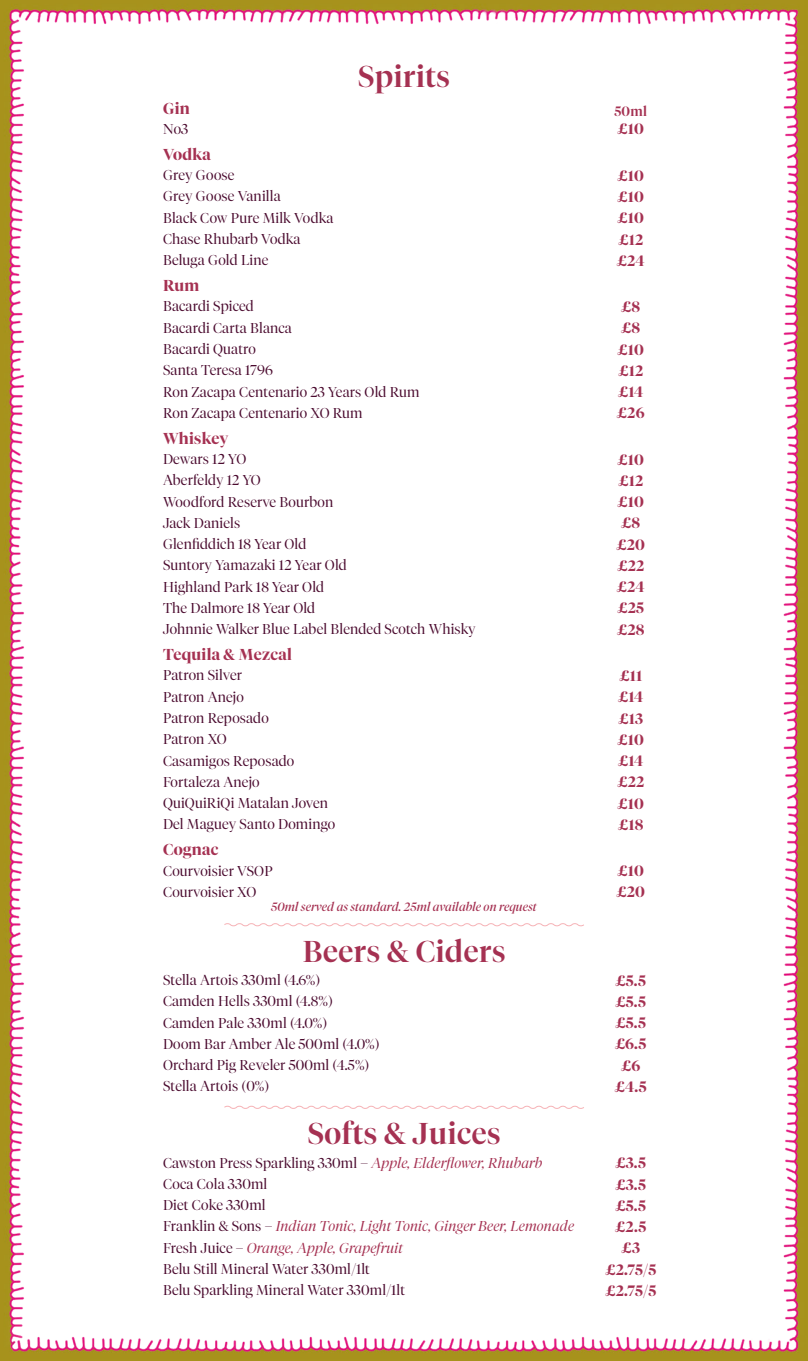
<style>
.page{position:relative;width:808px;height:1361px;background:#fff}
.page>*{position:absolute;margin:0;border:0;box-sizing:border-box;transform-origin:0 0}
.t1{font:500 30px "Tiempos Fine";letter-spacing:.02em;color:#a53152}
.t2{font:600 15.75px "Tiempos Fine";letter-spacing:.02em;color:#a53152}
.t3{font:600 15px "Tiempos Fine";letter-spacing:.02em;color:#a53152}
.t4{font:300 14.25px "Tiempos Fine";letter-spacing:.01em;color:#4b0b2f}
.t5{font:italic 300 14.25px "Tiempos Fine";letter-spacing:.01em;color:#a53152}
.t6{font:500 13.5px "Tiempos Fine";color:#a53152}
.t7{font:italic 12px "Tiempos Fine";letter-spacing:.005em;color:#a53152}
.s1{font-style:italic;color:#a53152}
.s2{font-style:normal;color:#4b0b2f}
</style>
<div class="page">
<img style="left:0;top:0;width:808px;height:1361px">
<svg style="left:223px;top:922px;width:362px;height:5px"></svg>
<svg style="left:223px;top:1104px;width:362px;height:6px"></svg>
<h1 class="t1" style="left:358px;top:58px;width:93px">Spirits</h1>
<p class="t2" style="left:163px;top:99px;width:28px">Gin</p>
<p class="t6" style="left:614px;top:103px;width:34px">50ml</p>
<p class="t4" style="left:163px;top:120px;width:27px">No3</p>
<p class="t3" style="left:617px;top:120px;width:28px">£10</p>
<p class="t2" style="left:163px;top:145px;width:49px">Vodka</p>
<p class="t4" style="left:163px;top:167px;width:73px">Grey Goose</p>
<p class="t3" style="left:617px;top:166px;width:28px">£10</p>
<p class="t4" style="left:163px;top:188px;width:119px">Grey Goose Vanilla</p>
<p class="t3" style="left:617px;top:188px;width:28px">£10</p>
<p class="t4" style="left:163px;top:209px;width:172px">Black Cow Pure Milk Vodka</p>
<p class="t3" style="left:617px;top:209px;width:28px">£10</p>
<p class="t4" style="left:163px;top:230px;width:139px">Chase Rhubarb Vodka</p>
<p class="t3" style="left:618px;top:230px;width:26px">£12</p>
<p class="t4" style="left:163px;top:252px;width:107px">Beluga Gold Line</p>
<p class="t3" style="left:617px;top:251px;width:30px">£24</p>
<p class="t2" style="left:163px;top:276px;width:38px">Rum</p>
<p class="t4" style="left:163px;top:298px;width:92px">Bacardi Spiced</p>
<p class="t3" style="left:621px;top:298px;width:21px">£8</p>
<p class="t4" style="left:163px;top:319px;width:130px">Bacardi Carta Blanca</p>
<p class="t3" style="left:621px;top:319px;width:21px">£8</p>
<p class="t4" style="left:163px;top:340px;width:94px">Bacardi Quatro</p>
<p class="t3" style="left:617px;top:340px;width:28px">£10</p>
<p class="t4" style="left:163px;top:362px;width:112px">Santa Teresa 1796</p>
<p class="t3" style="left:618px;top:361px;width:26px">£12</p>
<p class="t4" style="left:163px;top:383px;width:258px">Ron Zacapa Centenario 23 Years Old Rum</p>
<p class="t3" style="left:618px;top:383px;width:27px">£14</p>
<p class="t4" style="left:163px;top:404px;width:201px">Ron Zacapa Centenario XO Rum</p>
<p class="t3" style="left:617px;top:404px;width:29px">£26</p>
<p class="t2" style="left:163px;top:429px;width:67px">Whiskey</p>
<p class="t4" style="left:163px;top:450px;width:85px">Dewars 12 YO</p>
<p class="t3" style="left:617px;top:450px;width:28px">£10</p>
<p class="t4" style="left:163px;top:472px;width:99px">Aberfeldy 12 YO</p>
<p class="t3" style="left:618px;top:471px;width:26px">£12</p>
<p class="t4" style="left:163px;top:493px;width:172px">Woodford Reserve Bourbon</p>
<p class="t3" style="left:617px;top:493px;width:28px">£10</p>
<p class="t4" style="left:163px;top:514px;width:79px">Jack Daniels</p>
<p class="t3" style="left:621px;top:514px;width:21px">£8</p>
<p class="t4" style="left:163px;top:535px;width:145px">Glenfiddich 18 Year Old</p>
<p class="t3" style="left:616px;top:535px;width:30px">£20</p>
<p class="t4" style="left:163px;top:557px;width:185px">Suntory Yamazaki 12 Year Old</p>
<p class="t3" style="left:617px;top:557px;width:28px">£22</p>
<p class="t4" style="left:163px;top:578px;width:163px">Highland Park 18 Year Old</p>
<p class="t3" style="left:617px;top:578px;width:30px">£24</p>
<p class="t4" style="left:163px;top:599px;width:154px">The Dalmore 18 Year Old</p>
<p class="t3" style="left:617px;top:599px;width:28px">£25</p>
<p class="t4" style="left:163px;top:620px;width:314px">Johnnie Walker Blue Label Blended Scotch Whisky</p>
<p class="t3" style="left:617px;top:620px;width:29px">£28</p>
<p class="t2" style="left:163px;top:645px;width:130px">Tequila &amp; Mezcal</p>
<p class="t4" style="left:163px;top:667px;width:80px">Patron Silver</p>
<p class="t3" style="left:619px;top:667px;width:24px">£11</p>
<p class="t4" style="left:163px;top:688px;width:82px">Patron Anejo</p>
<p class="t3" style="left:618px;top:688px;width:27px">£14</p>
<p class="t4" style="left:163px;top:709px;width:107px">Patron Reposado</p>
<p class="t3" style="left:618px;top:709px;width:26px">£13</p>
<p class="t4" style="left:163px;top:730px;width:65px">Patron XO</p>
<p class="t3" style="left:617px;top:730px;width:28px">£10</p>
<p class="t4" style="left:163px;top:752px;width:133px">Casamigos Reposado</p>
<p class="t3" style="left:618px;top:752px;width:27px">£14</p>
<p class="t4" style="left:163px;top:773px;width:98px">Fortaleza Anejo</p>
<p class="t3" style="left:617px;top:773px;width:28px">£22</p>
<p class="t4" style="left:163px;top:794px;width:167px">QuiQuiRiQi Matalan Joven</p>
<p class="t3" style="left:617px;top:794px;width:28px">£10</p>
<p class="t4" style="left:163px;top:816px;width:174px">Del Maguey Santo Domingo</p>
<p class="t3" style="left:618px;top:815px;width:27px">£18</p>
<p class="t2" style="left:163px;top:840px;width:57px">Cognac</p>
<p class="t4" style="left:163px;top:862px;width:111px">Courvoisier VSOP</p>
<p class="t3" style="left:617px;top:862px;width:28px">£10</p>
<p class="t4" style="left:163px;top:883px;width:95px">Courvoisier XO</p>
<p class="t3" style="left:616px;top:883px;width:30px">£20</p>
<p class="t7" style="left:271px;top:899px;width:267px">50ml served as standard. 25ml available on request</p>
<h1 class="t1" style="left:303px;top:933px;width:204px">Beers &amp; Ciders</h1>
<p class="t4" style="left:163px;top:971px;width:159px">Stella Artois 330ml (4.6%)</p>
<p class="t3" style="left:615px;top:971px;width:32px">£5.5</p>
<p class="t4" style="left:163px;top:993px;width:171px">Camden Hells 330ml (4.8%)</p>
<p class="t3" style="left:615px;top:992px;width:32px">£5.5</p>
<p class="t4" style="left:163px;top:1014px;width:166px">Camden Pale 330ml (4.0%)</p>
<p class="t3" style="left:615px;top:1014px;width:32px">£5.5</p>
<p class="t4" style="left:163px;top:1035px;width:218px">Doom Bar Amber Ale 500ml (4.0%)</p>
<p class="t3" style="left:615px;top:1035px;width:33px">£6.5</p>
<p class="t4" style="left:163px;top:1056px;width:208px">Orchard Pig Reveler 500ml (4.5%)</p>
<p class="t3" style="left:621px;top:1056px;width:21px">£6</p>
<p class="t4" style="left:163px;top:1078px;width:108px">Stella Artois (0%)</p>
<p class="t3" style="left:615px;top:1077px;width:34px">£4.5</p>
<h1 class="t1" style="left:308px;top:1115px;width:194px">Softs &amp; Juices</h1>
<p class="t4" style="left:163px;top:1154px;width:381px">Cawston Press Sparkling 330ml – <span class="s1">Apple, Elderflower, Rhubarb</span></p>
<p class="t3" style="left:615px;top:1154px;width:32px">£3.5</p>
<p class="t4" style="left:163px;top:1175px;width:106px">Coca Cola 330ml</p>
<p class="t3" style="left:615px;top:1175px;width:32px">£3.5</p>
<p class="t4" style="left:163px;top:1196px;width:104px">Diet Coke 330ml</p>
<p class="t3" style="left:615px;top:1196px;width:32px">£5.5</p>
<p class="t5" style="left:163px;top:1218px;width:412px"><span class="s2">Franklin &amp; Sons –</span> Indian Tonic, Light Tonic, Ginger Beer, Lemonade</p>
<p class="t3" style="left:615px;top:1217px;width:32px">£2.5</p>
<p class="t5" style="left:163px;top:1239px;width:241px"><span class="s2">Fresh Juice –</span> Orange, Apple, Grapefruit</p>
<p class="t3" style="left:621px;top:1239px;width:20px">£3</p>
<p class="t4" style="left:163px;top:1260px;width:208px">Belu Still Mineral Water 330ml/1lt</p>
<p class="t3" style="left:605px;top:1260px;width:52px">£2.75/5</p>
<p class="t4" style="left:163px;top:1281px;width:244px">Belu Sparkling Mineral Water 330ml/1lt</p>
<p class="t3" style="left:605px;top:1281px;width:52px">£2.75/5</p>
</div>
